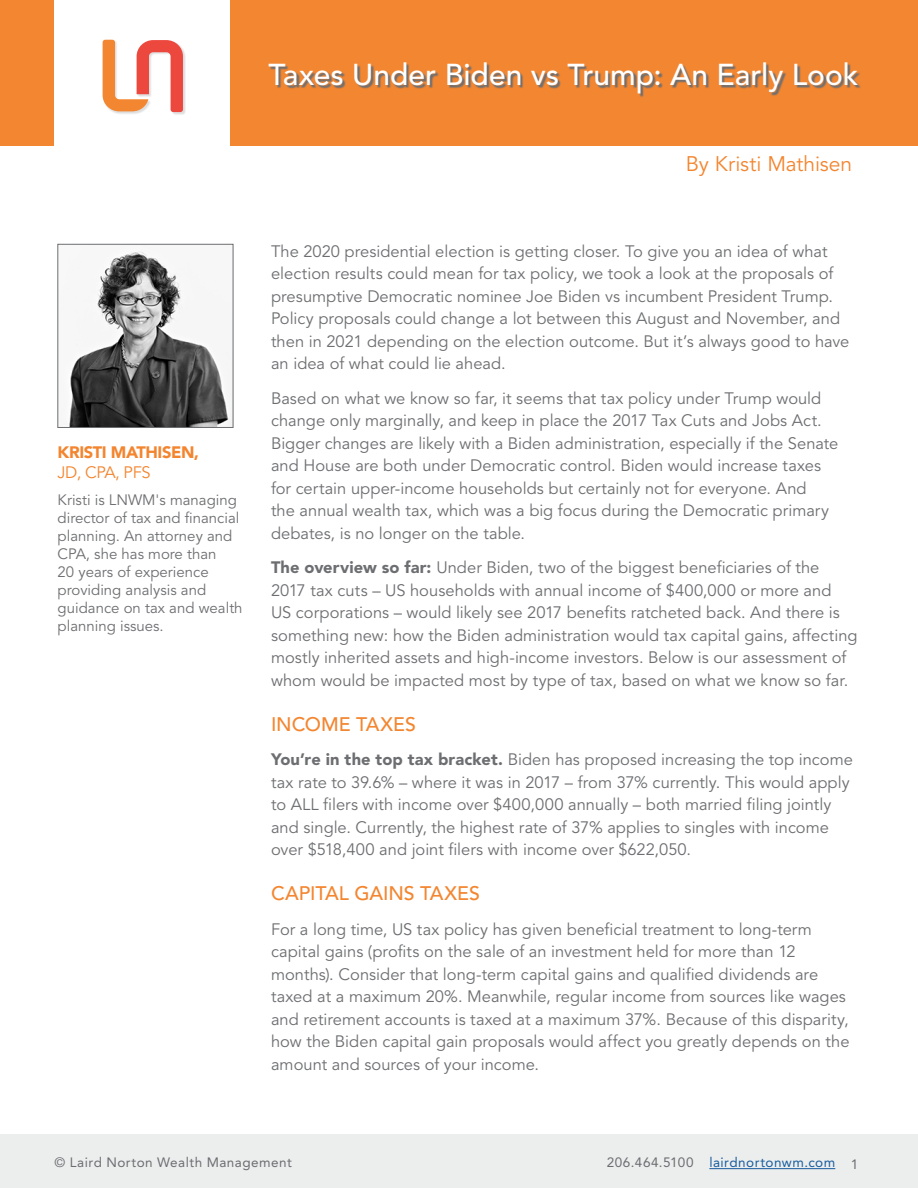
<style>
.page{position:relative;width:918px;height:1188px;background:#fff}
.page>*{position:absolute;margin:0;border:0;box-sizing:border-box;transform-origin:0 0}
.t1{font:500 30px "Avenir LT Std";color:#fff}
.t2{font:21px "Avenir LT Std";letter-spacing:-.005em;color:#f3852f}
.t3{font:500 19.5px "Avenir LT Std";color:#f38630}
.t4{font:16.5px/22.5px "Avenir LT Std";color:#6d6e71}
.t5{font:900 16.5px/19.8px "Avenir LT Std";letter-spacing:-.025em;color:#f3852f}
.t6{font:15px/18px "Avenir LT Std";color:#6d6e71}
.t7{font:13.5px "Avenir LT Std";letter-spacing:.035em;color:#175d9e}
.t8{font:13.5px "Avenir LT Std";letter-spacing:.035em;color:#6c6d70}
.s1{font-weight:400}
.s2{font-weight:900}
.s3{color:#6c6d70}
</style>
<div class="page">
<div style="left:103px;top:40px;width:83px;height:75px;background:#231f20;opacity:.15"></div>
<svg style="left:103px;top:40px;width:80px;height:72px"></svg>
<div style="left:0;top:0;width:54px;height:146px;background:#f38630"></div>
<div style="left:230px;top:0;width:688px;height:146px;background:#f38630"></div>
<svg style="left:270px;top:64px;width:591px;height:33px"></svg>
<div style="left:0;top:1134px;width:918px;height:54px;background:#eceded"></div>
<hr style="left:709px;top:1168px;width:126px;height:1px;background:#175d9e">
<img style="left:69px;top:251px;width:162px;height:175px">
<div style="left:58px;top:244px;width:175px;height:184px;border:1px solid #6d6e71"></div>
<h1 class="t1" style="left:268px;top:57px;width:592px">Taxes Under Biden vs Trump: An Early Look</h1>
<p class="t5" style="left:58px;top:442px;width:143px">KRISTI MATHISEN,<br><span class="s1">JD, CPA, PFS</span></p>
<p class="t6" style="left:58px;top:491px;width:187px">Kristi is LNWM's managing director of tax and financial planning. An attorney and<br>CPA, she has more than<br>20 years of experience providing analysis and guidance on tax and wealth planning issues.</p>
<p class="t2" style="left:686px;top:151px;width:168px">By Kristi Mathisen</p>
<p class="t4" style="left:271px;top:240px;width:580px">The 2020 presidential election is getting closer. To give you an idea of what election results could mean for tax policy, we took a look at the proposals of presumptive Democratic nominee Joe Biden vs incumbent President Trump.<br>Policy proposals could change a lot between this August and November, and then in 2021 depending on the election outcome. But it’s always good to have an idea of what could lie ahead.</p>
<p class="t4" style="left:271px;top:387px;width:569px">Based on what we know so far, it seems that tax policy under Trump would change only marginally, and keep in place the 2017 Tax Cuts and Jobs Act.<br>Bigger changes are likely with a Biden administration, especially if the Senate and House are both under Democratic control. Biden would increase taxes for certain upper-income households but certainly not for everyone. And<br>the annual wealth tax, which was a big focus during the Democratic primary debates, is no longer on the table.</p>
<p class="t4" style="left:271px;top:557px;width:588px"><span class="s2">The overview so far:</span> Under Biden, two of the biggest beneficiaries of the 2017 tax cuts – US households with annual income of $400,000 or more and<br>US corporations – would likely see 2017 benefits ratcheted back. And there is something new: how the Biden administration would tax capital gains, affecting mostly inherited assets and high-income investors. Below is our assessment of whom would be impacted most by type of tax, based on what we know so far.</p>
<p class="t3" style="left:271px;top:713px;width:147px">INCOME TAXES</p>
<p class="t4" style="left:271px;top:749px;width:583px"><span class="s2">You’re in the top tax bracket.</span> Biden has proposed increasing the top income tax rate to 39.6% – where it was in 2017 – from 37% currently. This would apply to ALL filers with income over $400,000 annually – both married filing jointly and single. Currently, the highest rate of 37% applies to singles with income over $518,400 and joint filers with income over $622,050.</p>
<p class="t3" style="left:271px;top:882px;width:211px">CAPITAL GAINS TAXES</p>
<p class="t4" style="left:271px;top:918px;width:580px">For a long time, US tax policy has given beneficial treatment to long-term capital gains (profits on the sale of an investment held for more than 12 months). Consider that long-term capital gains and qualified dividends are taxed at a maximum 20%. Meanwhile, regular income from sources like wages and retirement accounts is taxed at a maximum 37%. Because of this disparity, how the Biden capital gain proposals would affect you greatly depends on the amount and sources of your income.</p>
<p class="t8" style="left:55px;top:1155px;width:239px">© Laird Norton Wealth Management</p>
<p class="t7" style="left:607px;top:1155px;width:253px"><span class="s3">206.464.5100</span> lairdnortonwm.com <span class="s3">1</span></p>
</div>
